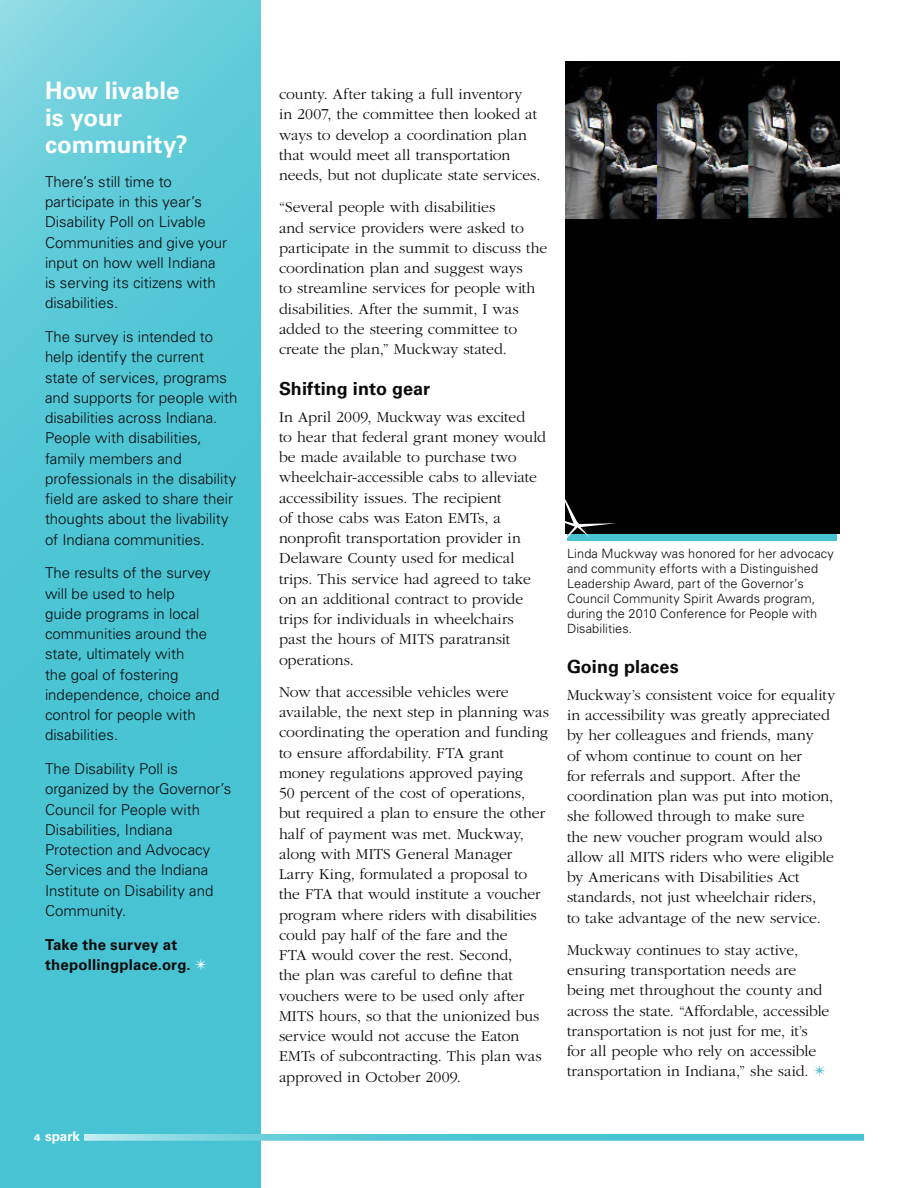
<style>
.page{position:relative;width:918px;height:1188px;background:#fff}
.page>*{position:absolute;margin:0;border:0;box-sizing:border-box;transform-origin:0 0}
.t1{font:700 24px/27px "Univers";color:#fff}
.t2{font:700 18px "Univers";letter-spacing:.005em;color:#0b0a0b}
.t3{font:300 15.75px/20.2px "Garamond";color:#0b0a0b}
.t4{font:300 15px/20.2px "Univers";color:#0b0a0b}
.t5{font:700 15px/20.2px "Univers";letter-spacing:.01em;color:#0b0a0b}
.t6{font:700 13.5px "Univers";letter-spacing:-.005em;color:#fff}
.t7{font:300 12.75px/15px "Univers";letter-spacing:.005em;color:#0b0a0b}
.s1{color:#fff}
.s2{font-weight:900;font-size:9.75px}
.s3{color:#47c3d3}
</style>
<div class="page">
<svg style="left:0;top:0;width:261px;height:1188px;background:#50c6d5"></svg>
<img style="left:565px;top:61px;width:275px;height:472px">
<div style="left:567px;top:534px;width:270px;height:7px;background:#47c3d3"></div>
<svg style="left:565px;top:489px;width:51px;height:49px;background:#1c2526"></svg>
<svg style="left:84px;top:1134px;width:780px;height:7px;background:#61cbd9"></svg>
<h1 class="t1" style="left:45px;top:77px;width:144px">How livable is your community?</h1>
<p class="t4" style="left:45px;top:171px;width:184px">There’s still time to participate in this year’s<br>Disability Poll on Livable<br>Communities and give your input on how well Indiana is serving its citizens with disabilities.</p>
<p class="t4" style="left:45px;top:327px;width:194px">The survey is intended to help identify the current state of services, programs and supports for people with disabilities across Indiana.<br>People with disabilities, family members and professionals in the disability field are asked to share their thoughts about the livability of Indiana communities.</p>
<p class="t4" style="left:45px;top:563px;width:176px">The results of the survey will be used to help<br>guide programs in local communities around the state, ultimately with<br>the goal of fostering independence, choice and control for people with disabilities.</p>
<p class="t4" style="left:45px;top:759px;width:188px">The Disability Poll is organized by the Governor’s<br>Council for People with<br>Disabilities, Indiana<br>Protection and Advocacy<br>Services and the Indiana<br>Institute on Disability and<br>Community.</p>
<p class="t5" style="left:45px;top:934px;width:164px">Take the survey at thepollingplace.org. <span class="s1">✴</span></p>
<p class="t6" style="left:34px;top:1128px;width:47px"><span class="s2">4</span> spark</p>
<p class="t3" style="left:279px;top:84px;width:263px">county. After taking a full inventory<br>in 2007, the committee then looked at ways to develop a coordination plan that would meet all transportation needs, but not duplicate state services.</p>
<p class="t3" style="left:279px;top:197px;width:270px">“Several people with disabilities<br>and service providers were asked to participate in the summit to discuss the coordination plan and suggest ways<br>to streamline services for people with disabilities. After the summit, I was added to the steering committee to create the plan,” Muckway stated.</p>
<p class="t2" style="left:279px;top:378px;width:153px">Shifting into gear</p>
<p class="t3" style="left:279px;top:407px;width:268px">In April 2009, Muckway was excited<br>to hear that federal grant money would be made available to purchase two wheelchair-accessible cabs to alleviate accessibility issues. The recipient<br>of those cabs was Eaton EMTs, a nonprofit transportation provider in Delaware County used for medical trips. This service had agreed to take on an additional contract to provide trips for individuals in wheelchairs<br>past the hours of MITS paratransit operations.</p>
<p class="t3" style="left:279px;top:682px;width:271px">Now that accessible vehicles were available, the next step in planning was coordinating the operation and funding to ensure affordability. FTA grant money regulations approved paying<br>50 percent of the cost of operations, but required a plan to ensure the other half of payment was met. Muckway, along with MITS General Manager Larry King, formulated a proposal to the FTA that would institute a voucher program where riders with disabilities could pay half of the fare and the<br>FTA would cover the rest. Second,<br>the plan was careful to define that vouchers were to be used only after MITS hours, so that the unionized bus service would not accuse the Eaton EMTs of subcontracting. This plan was approved in October 2009.</p>
<p class="t7" style="left:567px;top:546px;width:268px">Linda M uckway was honored for her advocacy and community efforts with a Distinguished Leadership Award, part of the Governor’s Council Community Spirit Awards program, during the 2010 Conference for People with Disabilities.</p>
<p class="t2" style="left:567px;top:657px;width:113px">Going places</p>
<p class="t3" style="left:567px;top:685px;width:270px">Muckway’s consistent voice for equality in accessibility was greatly appreciated by her colleagues and friends, many<br>of whom continue to count on her<br>for referrals and support. After the coordination plan was put into motion, she followed through to make sure<br>the new voucher program would also allow all MITS riders who were eligible by Americans with Disabilities Act standards, not just wheelchair riders,<br>to take advantage of the new service.</p>
<p class="t3" style="left:567px;top:940px;width:264px">Muckway continues to stay active, ensuring transportation needs are being met throughout the county and across the state. “Affordable, accessible transportation is not just for me, it’s for all people who rely on accessible transportation in Indiana,” she said. <span class="s3">✴</span></p>
</div>
